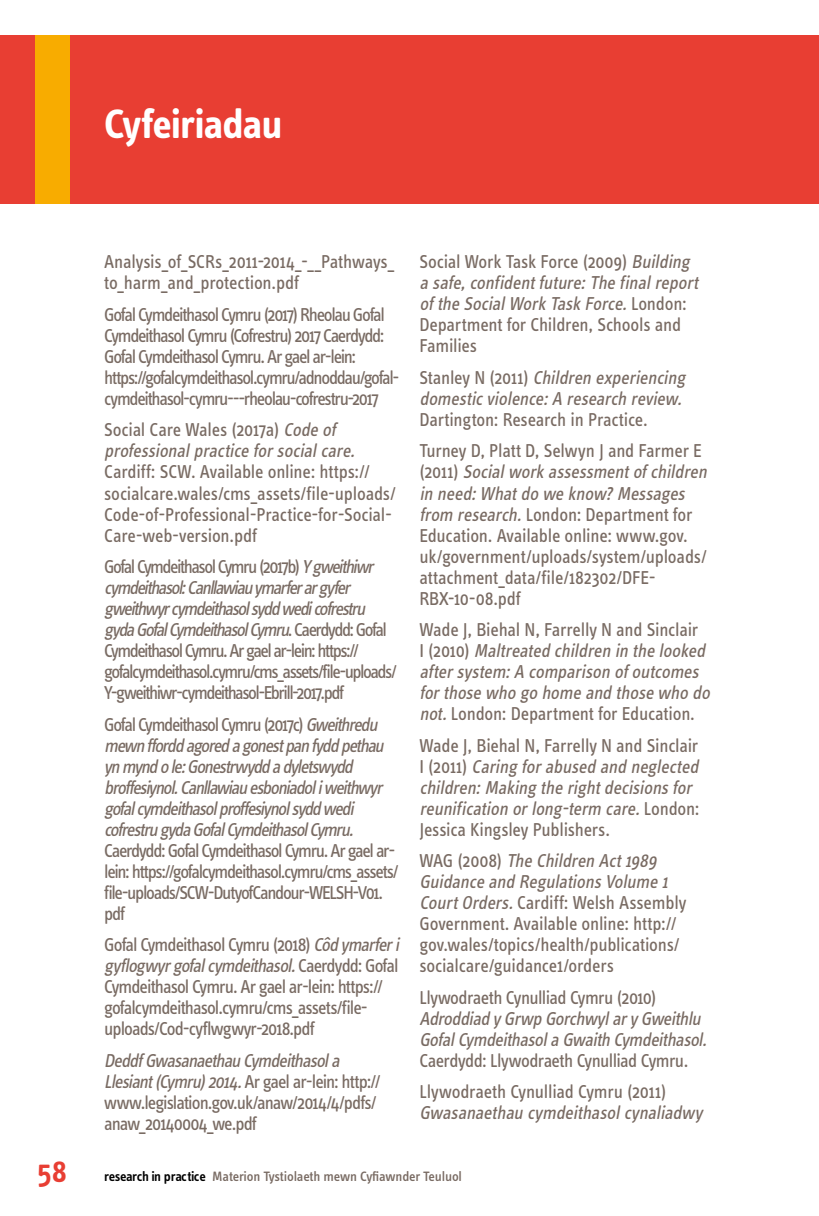
<style>
.page{position:relative;width:819px;height:1216px;background:#fff}
.page>*{position:absolute;margin:0;border:0;box-sizing:border-box;transform-origin:0 0}
.t1{font:700 42px "Info Text Pro";letter-spacing:-.025em;color:#fff}
.t2{font:600 31.5px "Info Text Pro";color:#e83e33}
.t3{font:italic 19.25px/21px "Info Text Pro";letter-spacing:-.065em;color:#796b63;scale:.95 1}
.t4{font:19.25px/21px "Info Text Pro";letter-spacing:-.015em;color:#796b63;scale:.95 1}
.t5{font:19.25px/21px "Info Text Pro";letter-spacing:-.04em;color:#796b63;scale:.95 1}
.t6{font:19.25px/21px "Info Text Pro";letter-spacing:-.08em;color:#796b63;scale:.95 1}
.t7{font:19.25px/21px "Info Text Pro";letter-spacing:-.075em;color:#796b63;scale:.95 1}
.t8{font:19.25px/21px "Info Text Pro";letter-spacing:-.07em;color:#796b63;scale:.95 1}
.t9{font:19.25px/21px "Info Text Pro";letter-spacing:-.01em;color:#796b63;scale:.95 1}
.t10{font:500 14px "Info Text Pro";letter-spacing:-.01em;color:#796b63}
.s1{font-style:normal}
.s2{font-style:italic}
.s3{font-weight:600;color:#000}
</style>
<div class="page">
<div style="left:69px;top:35px;width:750px;height:168px;background:#e83e33"></div>
<div style="left:35px;top:35px;width:34px;height:168px;background:#f8ac00"></div>
<div style="left:0;top:35px;width:35px;height:168px;background:#e83e33"></div>
<h1 class="t1" style="left:104px;top:98px;width:180px">Cyfeiriadau</h1>
<p class="t9" style="left:104px;top:251px;width:306px">Analysis_of_SCRs_2011-2014_-__Pathways_ to_harm_and_protection.pdf</p>
<p class="t7" style="left:104px;top:303px;width:312px">Gofal Cymdeithasol Cymru (2017) Rheolau Gofal Cymdeithasol Cymru (Cofrestru) 2017 Caerdydd:<br>Gofal Cymdeithasol Cymru. Ar gael ar-lein: https://gofalcymdeithasol.cymru/adnoddau/gofal&shy;cymdeithasol-cymru---rheolau-cofrestru-2017</p>
<p class="t3" style="left:104px;top:419px;width:269px"><span class="s1">Social Care Wales (2017a)</span> Code of professionalpractice forsocialcare.</p>
<p class="t4" style="left:104px;top:461px;width:308px">Cardiff: SCW. Available online: https:// socialcare.wales/cms_assets/file-uploads/ Code-of-Professional-Practice-for-Social-Care-web-version.pdf</p>
<p class="t6" style="left:104px;top:555px;width:309px">Gofal Cymdeithasol Cymru (2017b) <span class="s2">Ygweithiwr cymdeithasol:Canllawiauymarferargyfer gweithwyrcymdeithasolsyddwedicofrestru gydaGofalCymdeithasolCymru</span>. C a e r d y d d : G o fa l Cymdeithasol Cymru. Ar gael ar-lein: https:// gofalcymdeithasol.cymru/cms_assets/file-uploads/ Y-gweithiwr-cymdeithasol-Ebrill-2017.pdf</p>
<p class="t3" style="left:104px;top:713px;width:300px"><span class="s1">Gofal Cymdeithasol Cymru (2017c)</span> Gweithredu mewnfforddagoredagonestpanfyddpethau ynmyndole:Gonestrwyddadyletswydd broffesiynol.Canllawiauesboniadoliweithwyr gofalcymdeithasolproffesiynolsyddwedi cofrestrugydaGofalCymdeithasolCymru.</p>
<p class="t8" style="left:104px;top:839px;width:311px">Caerdydd: Gofal Cymdeithasol Cymru. Ar gael ar&shy;lein: https://gofalcymdeithasol.cymru/cms_assets/ file-uploads/SCW-DutyofCandour-WELSH-V01. pdf</p>
<p class="t5" style="left:104px;top:933px;width:316px">Gofal Cymdeithasol Cymru (2018) <span class="s2">Côdymarferi gyflogwyrgofalcymdeithasol.</span>C a e r d y d d : G o fa l Cymdeithasol Cymru. Ar gael ar-lein: https:// gofalcymdeithasol.cymru/cms_assets/file&shy;uploads/Cod-cyflwgwyr-2018.pdf</p>
<p class="t5" style="left:104px;top:1049px;width:292px"><span class="s2">DeddfGwasanaethauCymdeithasola Llesiant(Cymru)2014.</span>Ar gael ar-lein: http:// www.legislation.gov.uk/anaw/2014/4/pdfs/ anaw_20140004_we.pdf</p>
<p class="t4" style="left:419px;top:251px;width:299px">Social Work Task Force (2009) <span class="s2">Building a safe,confidentfuture:The finalreport ofthe SocialWork Task Force.</span>L o n d o n :<br>Department for Children, Schools and Families</p>
<p class="t3" style="left:419px;top:366px;width:285px"><span class="s1">St a n l ey N ( 2 0 1 1 )</span> Children experiencing domesticviolence:A research review.</p>
<p class="t4" style="left:419px;top:403px;width:299px;line-height:31.5px">Dartington: Research in Practice.<br>Turney D, Platt D, Selwyn J and Farmer E</p>
<p class="t4" style="left:419px;top:461px;width:308px">( 2 0 1 1 ) <span class="s2">Socialwork assessmentofchildren in need:Whatdo we know?Messages from research.</span>London: Department for Education. Available online: www.gov. uk/government/uploads/system/uploads/ attachment_data/file/182302/DFE-RBX-10-08.pdf</p>
<p class="t3" style="left:419px;top:618px;width:311px"><span class="s1">Wade J, Biehal N, Farrelly N and Sinclair<br>I ( 2 0 1 0 )</span> Maltreated children in the looked aftersystem:A comparison ofoutcomes forthose who go home and those who do not.<span class="s1">London: Department for Education.</span></p>
<p class="t3" style="left:419px;top:734px;width:299px"><span class="s1">Wade J, Biehal N, Farrelly N and Sinclair I ( 2 0 1 1 )</span> Caring forabused and neglected children:Making the rightdecisionsfor reunification orlong-term care.<span class="s1">L o n d o n :<br>Jessica Kingsley Publishers.</span></p>
<p class="t4" style="left:419px;top:849px;width:282px">WA G ( 2 0 0 8 ) <span class="s2">The Children Act1989<br>Guidance and RegulationsVolume 1<br>CourtOrders.</span>Cardiff: Welsh Assembly Government. Available online: http:// gov.wales/topics/health/publications/ socialcare/guidance1/orders</p>
<p class="t5" style="left:419px;top:986px;width:251px">Llywodraeth Cynulliad Cymru (2010)</p>
<p class="t3" style="left:419px;top:1007px;width:308px">Adroddiad y Grwp Gorchwylary Gweithlu<br>GofalCymdeithasolaGwaith Cymdeithasol.</p>
<p class="t5" style="left:419px;top:1044px;width:284px;line-height:31.5px">Caerdydd: Llywodraeth Cynulliad Cymru.<br>Llywodraeth Cynulliad Cymru (2011)</p>
<p class="t3" style="left:419px;top:1101px;width:299px">Gwasanaethau cymdeithasolcynaliadwy</p>
<h2 class="t2" style="left:37px;top:1152px;width:31px">58</h2>
<p class="t10" style="left:104px;top:1168px;width:359px"><span class="s3">research in practice</span> Materion Tystiolaeth mewn Cyfiawnder Teuluol</p>
</div>
